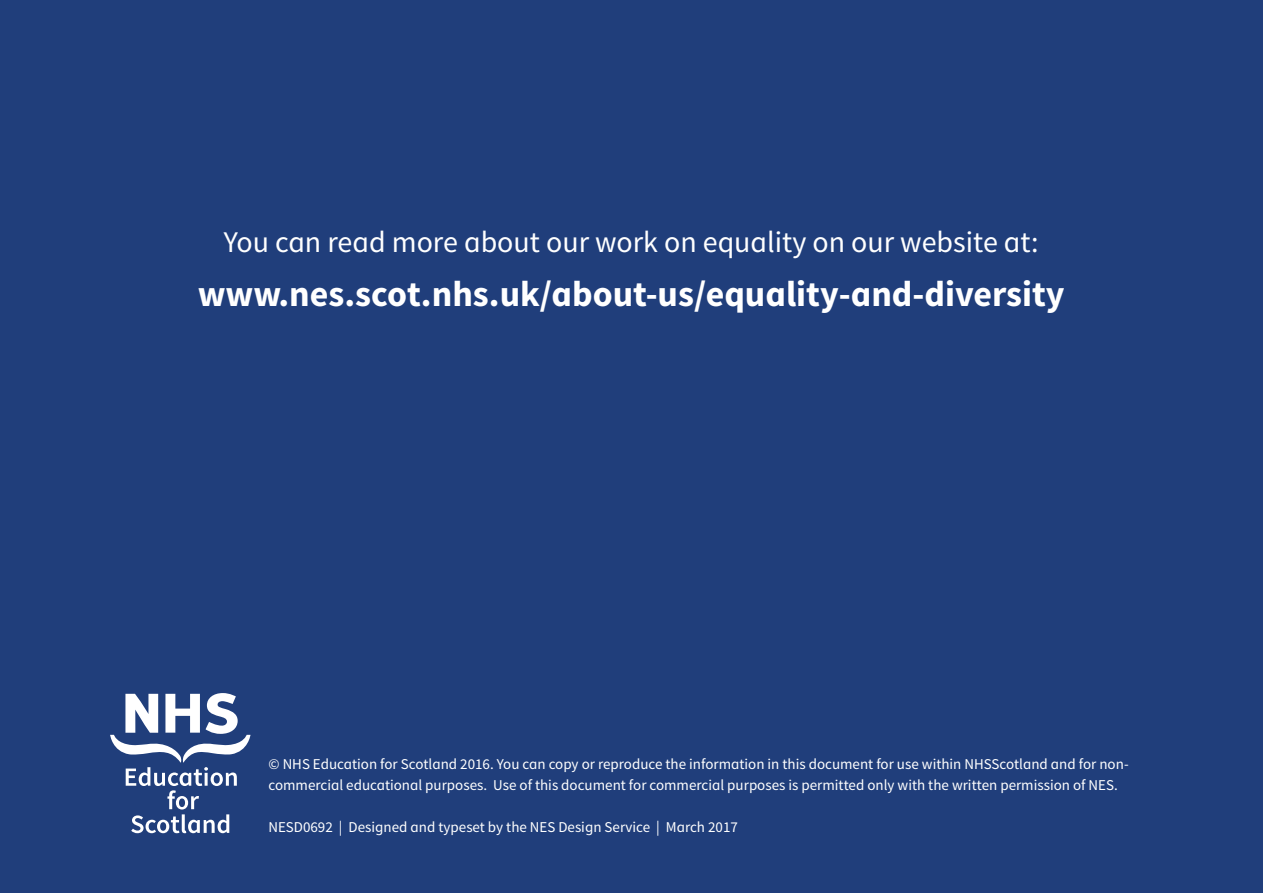
<style>
.page{position:relative;width:1263px;height:893px;background:#203e7b}
.page>*{position:absolute;margin:0;border:0;box-sizing:border-box;transform-origin:0 0}
.t1{font:700 36px "Source Sans Pro";color:#fff}
.t2{font:30px "Source Sans Pro";color:#fff}
.t3{font:15px/21px "Source Sans Pro";color:#fff}
</style>
<div class="page">
<svg style="left:110px;top:693px;width:140px;height:140px"></svg>
<h2 class="t2" style="left:224px;top:224px;width:816px">You can read more about our work on equality on our website at:</h2>
<h1 class="t1" style="left:198px;top:271px;width:868px">www.nes.scot.nhs.uk/about-us/equality-and-diversity</h1>
<p class="t3" style="left:268px;top:754px;width:862px">© NHS Education for Scotland 2016. You can copy or reproduce the information in this document for use within NHSScotland and for non&shy;commercial educational purposes. Use of this document for commercial purposes is permitted only with the written permission of NES.</p>
<p class="t3" style="left:268px;top:817px;width:471px">NESD0692 | Designed and typeset by the NES Design Service | March 2017</p>
</div>
